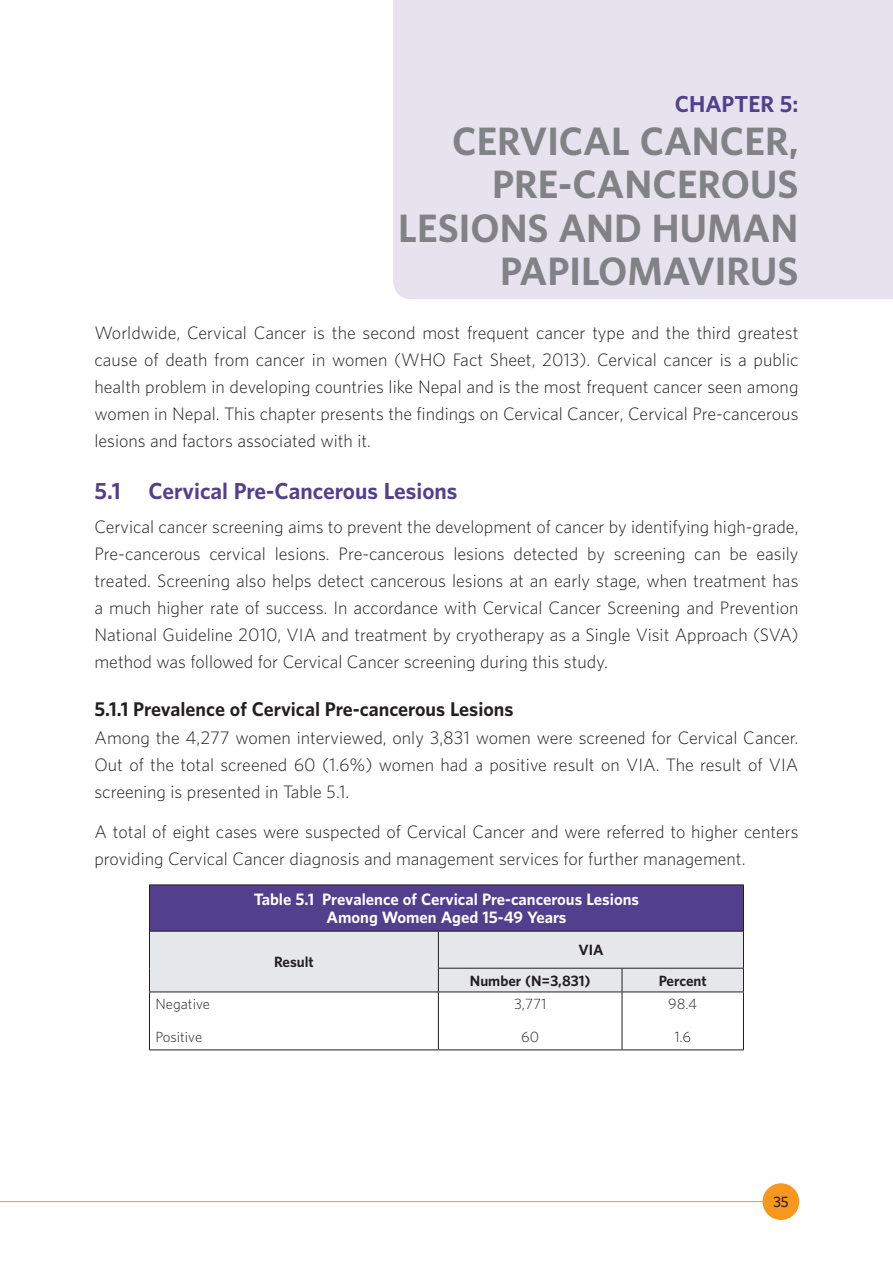
<style>
.page{position:relative;width:893px;height:1263px;background:#fff}
.page>*{position:absolute;margin:0;border:0;box-sizing:border-box;transform-origin:0 0}
.t1{font:700 36px/43.2px "UNFPA";color:#808285;text-align:right}
.t2{font:700 21px "UNFPA";color:#523f8e}
.t3{font:700 18px "UNFPA";color:#231f20}
.t4{font:300 16.5px/27px "UNFPA";color:#231f20;text-align:justify}
.t5{font:700 15px/18px "UNFPA";color:#fff;text-align:center}
.t6{font:700 13.5px "UNFPA";color:#231f20}
.t7{font:300 13.5px "UNFPA";color:#231f20}
.t8{font:600 13.5px "UNFPA";color:#231f20}
</style>
<div class="page">
<hr style="left:0;top:1201px;width:784px;height:1px;background:#f7981d">
<div style="left:763px;top:1183px;width:36px;height:37px;background:#f7981d;border-radius:50%"></div>
<div style="left:393px;top:0;width:500px;height:299px;background:#e6e3ee"></div>
<div style="left:149px;top:885px;width:594px;height:46px;background:#523f8e"></div>
<hr style="left:149px;top:884px;width:289px;height:1px;background:#231f20">
<hr style="left:149px;top:885px;width:1px;height:46px;background:#231f20">
<hr style="left:438px;top:884px;width:184px;height:1px;background:#231f20">
<hr style="left:622px;top:884px;width:122px;height:1px;background:#231f20">
<hr style="left:743px;top:885px;width:1px;height:46px;background:#231f20">
<div style="left:149px;top:931px;width:595px;height:60px;background:#e6e7e9"></div>
<hr style="left:149px;top:991px;width:289px;height:1px;background:#231f20">
<hr style="left:149px;top:992px;width:1px;height:57px;background:#231f20">
<hr style="left:438px;top:991px;width:184px;height:1px;background:#231f20">
<hr style="left:438px;top:992px;width:1px;height:57px;background:#231f20">
<hr style="left:622px;top:991px;width:122px;height:1px;background:#231f20">
<hr style="left:622px;top:992px;width:1px;height:57px;background:#231f20">
<hr style="left:743px;top:992px;width:1px;height:57px;background:#231f20">
<hr style="left:149px;top:1049px;width:289px;height:1px;background:#231f20">
<hr style="left:438px;top:1049px;width:184px;height:1px;background:#231f20">
<hr style="left:622px;top:1049px;width:122px;height:1px;background:#231f20">
<p class="t2" style="left:675px;top:90px;width:125px">CHAPTER 5:</p>
<h1 class="t1" style="left:398px;top:118px;width:402px">CERVICAL CANCER,<br>PRE-CANCEROUS<br>LESIONS AND HUMAN<br>PAPILOMAVIRUS</h1>
<p class="t4" style="left:94px;top:319px;width:705px">Worldwide, Cervical Cancer is the second most frequent cancer type and the third greatest cause of death from cancer in women (WHO Fact Sheet, 2013). Cervical cancer is a public health problem in developing countries like Nepal and is the most frequent cancer seen among women in Nepal. This chapter presents the findings on Cervical Cancer, Cervical Pre-cancerous lesions and factors associated with it.</p>
<p class="t2" style="left:94px;top:477px;width:28px">5.1</p>
<p class="t2" style="left:148px;top:477px;width:311px">Cervical Pre-Cancerous Lesions</p>
<p class="t4" style="left:94px;top:513px;width:705px">Cervical cancer screening aims to prevent the development of cancer by identifying high-grade, Pre-cancerous cervical lesions. Pre-cancerous lesions detected by screening can be easily treated. Screening also helps detect cancerous lesions at an early stage, when treatment has a much higher rate of success. In accordance with Cervical Cancer Screening and Prevention National Guideline 2010, VIA and treatment by cryotherapy as a Single Visit Approach (SVA) method was followed for Cervical Cancer screening during this study.</p>
<p class="t3" style="left:94px;top:698px;width:420px">5.1.1 Prevalence of Cervical Pre-cancerous Lesions</p>
<p class="t4" style="left:94px;top:723px;width:705px">Among the 4,277 women interviewed, only 3,831 women were screened for Cervical Cancer.<br>Out of the total screened 60 (1.6%) women had a positive result on VIA. The result of VIA screening is presented in Table 5.1.</p>
<p class="t4" style="left:94px;top:818px;width:705px">A total of eight cases were suspected of Cervical Cancer and were referred to higher centers providing Cervical Cancer diagnosis and management services for further management.</p>
<p class="t5" style="left:254px;top:890px;width:387px">Table 5.1 Prevalence of Cervical Pre-cancerous Lesions<br>Among Women Aged 15-49 Years</p>
<p class="t6" style="left:274px;top:953px;width:41px">Result</p>
<p class="t6" style="left:578px;top:941px;width:27px">VIA</p>
<p class="t6" style="left:470px;top:971px;width:122px">Number (N=3,831)</p>
<p class="t6" style="left:659px;top:971px;width:49px">Percent</p>
<p class="t7" style="left:155px;top:995px;width:56px">Negative</p>
<p class="t7" style="left:155px;top:1028px;width:48px">Positive</p>
<p class="t7" style="left:514px;top:995px;width:34px">3,771</p>
<p class="t7" style="left:521px;top:1028px;width:19px">60</p>
<p class="t7" style="left:668px;top:995px;width:31px">98.4</p>
<p class="t7" style="left:674px;top:1028px;width:18px">1.6</p>
<p class="t8" style="left:773px;top:1192px;width:17px">35</p>
</div>
